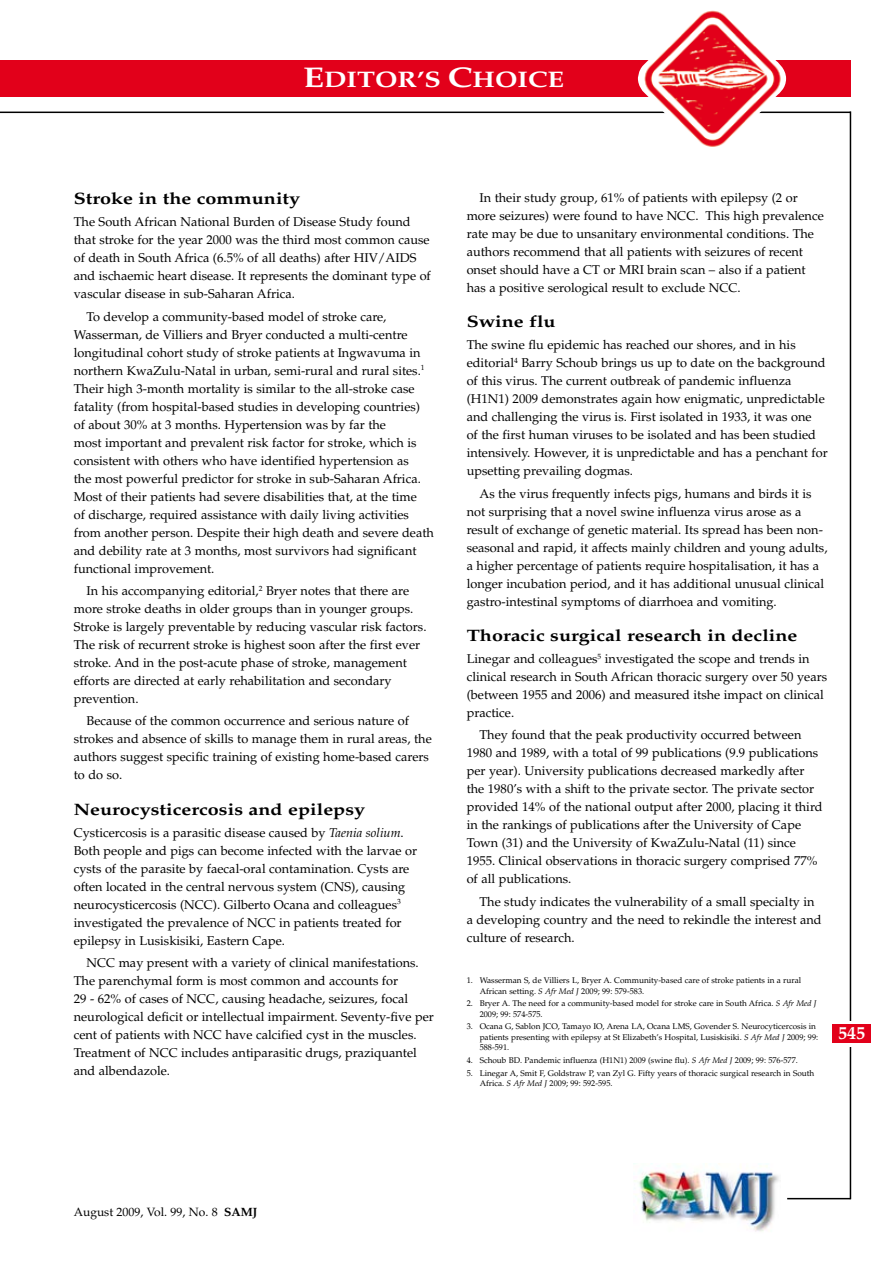
<style>
.page{position:relative;width:893px;height:1263px;background:#fff}
.page>*{position:absolute;margin:0;border:0;box-sizing:border-box;transform-origin:0 0}
.t1{font:700 22.5px "Palatino";color:#fff;scale:1.2 1}
.t2{font:700 18px "Palatino";color:#fff}
.t3{font:700 16.5px "Palatino";color:#000;scale:1.2 1}
.t4{font:12.75px/18px "Palatino";color:#000}
.t5{font:12px "Palatino";color:#000}
.t6{font:8.25px/10.5px "Palatino";color:#000}
.s1{font-size:28.5px}
.s2{font-style:italic}
.s3{font-weight:700}
</style>
<div class="page">
<hr style="left:850px;top:111px;width:1px;height:1088px;background:#000">
<div style="left:836px;top:1021px;width:28px;height:25px;background:#fff"></div>
<hr style="left:787px;top:1198px;width:64px;height:1px;background:#000">
<div style="left:0;top:60px;width:850px;height:37px;background:#e2001a"></div>
<hr style="left:0;top:112px;width:850px;height:1px;background:#000">
<img style="left:638px;top:10px;width:148px;height:137px">
<div style="left:832px;top:1024px;width:38px;height:19px;background:#e2001a"></div>
<img style="left:634px;top:1163px;width:145px;height:69px">
<h1 class="t1" style="left:303px;top:67px;width:219px"><span class="s1">E</span>DITOR’S <span class="s1">C</span>HOICE</h1>
<p class="t3" style="left:74px;top:189px;width:190px">Stroke in the community</p>
<p class="t4" style="left:74px;top:213px;width:359px">The South African National Burden of Disease Study found that stroke for the year 2000 was the third most common cause of death in South Africa (6.5% of all deaths) after HIV/AIDS and ischaemic heart disease. It represents the dominant type of vascular disease in sub-Saharan Africa.</p>
<p class="t4" style="left:74px;top:308px;width:362px;text-indent:13px">To develop a community-based model of stroke care, Wasserman, de Villiers and Bryer conducted a multi-centre longitudinal cohort study of stroke patients at Ingwavuma in northern KwaZulu-Natal in urban, semi-rural and rural sites.<sup>1<br></sup>Their high 3-month mortality is similar to the all-stroke case fatality (from hospital-based studies in developing countries) of about 30% at 3 months. Hypertension was by far the<br>most important and prevalent risk factor for stroke, which is consistent with others who have identified hypertension as<br>the most powerful predictor for stroke in sub-Saharan Africa.<br>Most of their patients had severe disabilities that, at the time<br>of discharge, required assistance with daily living activities from another person. Despite their high death and severe death and debility rate at 3 months, most survivors had significant functional improvement.</p>
<p class="t4" style="left:74px;top:582px;width:354px;text-indent:13px">In his accompanying editorial,<sup>2</sup> Bryer notes that there are more stroke deaths in older groups than in younger groups.<br>Stroke is largely preventable by reducing vascular risk factors.<br>The risk of recurrent stroke is highest soon after the first ever stroke. And in the post-acute phase of stroke, management efforts are directed at early rehabilitation and secondary prevention.</p>
<p class="t4" style="left:74px;top:712px;width:359px;text-indent:13px">Because of the common occurrence and serious nature of strokes and absence of skills to manage them in rural areas, the authors suggest specific training of existing home-based carers to do so.</p>
<p class="t3" style="left:74px;top:799px;width:244px">Neurocysticercosis and epilepsy</p>
<p class="t4" style="left:74px;top:824px;width:345px">Cysticercosis is a parasitic disease caused by <span class="s2">Taenia solium</span>.<br>Both people and pigs can become infected with the larvae or cysts of the parasite by faecal-oral contamination. Cysts are often located in the central nervous system (CNS), causing neurocysticercosis (NCC). Gilberto Ocana and colleagues<sup>3 </sup>investigated the prevalence of NCC in patients treated for epilepsy in Lusiskisiki, Eastern Cape.</p>
<p class="t4" style="left:74px;top:954px;width:362px;text-indent:13px">NCC may present with a variety of clinical manifestations.<br>The parenchymal form is most common and accounts for<br>29 - 62% of cases of NCC, causing headache, seizures, focal neurological deficit or intellectual impairment. Seventy-five per cent of patients with NCC have calcified cyst in the muscles.<br>Treatment of NCC includes antiparasitic drugs, praziquantel and albendazole.</p>
<p class="t4" style="left:467px;top:189px;width:359px;text-indent:13px">In their study group, 61% of patients with epilepsy (2 or more seizures) were found to have NCC. This high prevalence rate may be due to unsanitary environmental conditions. The authors recommend that all patients with seizures of recent onset should have a CT or MRI brain scan – also if a patient has a positive serological result to exclude NCC.</p>
<p class="t3" style="left:467px;top:312px;width:76px">Swine flu</p>
<p class="t4" style="left:467px;top:336px;width:363px">The swine flu epidemic has reached our shores, and in his editorial<sup>4</sup> Barry Schoub brings us up to date on the background of this virus. The current outbreak of pandemic influenza (H1N1) 2009 demonstrates again how enigmatic, unpredictable and challenging the virus is. First isolated in 1933, it was one<br>of the first human viruses to be isolated and has been studied intensively. However, it is unpredictable and has a penchant for upsetting prevailing dogmas.</p>
<p class="t4" style="left:467px;top:485px;width:362px;text-indent:13px">As the virus frequently infects pigs, humans and birds it is not surprising that a novel swine influenza virus arose as a result of exchange of genetic material. Its spread has been non&shy;seasonal and rapid, it affects mainly children and young adults, a higher percentage of patients require hospitalisation, it has a longer incubation period, and it has additional unusual clinical gastro-intestinal symptoms of diarrhoea and vomiting.</p>
<p class="t3" style="left:467px;top:626px;width:277px">Thoracic surgical research in decline</p>
<p class="t4" style="left:467px;top:650px;width:362px">Linegar and colleagues<sup>5</sup> investigated the scope and trends in clinical research in South African thoracic surgery over 50 years (between 1955 and 2006) and measured itshe impact on clinical practice.</p>
<p class="t4" style="left:467px;top:726px;width:357px;text-indent:13px">They found that the peak productivity occurred between 1980 and 1989, with a total of 99 publications (9.9 publications per year). University publications decreased markedly after the 1980’s with a shift to the private sector. The private sector provided 14% of the national output after 2000, placing it third in the rankings of publications after the University of Cape Town (31) and the University of KwaZulu-Natal (11) since 1955. Clinical observations in thoracic surgery comprised 77% of all publications.</p>
<p class="t4" style="left:467px;top:893px;width:356px;text-indent:13px">The study indicates the vulnerability of a small specialty in a developing country and the need to rekindle the interest and culture of research.</p>
<p class="t6" style="left:480px;top:975px;width:323px;text-indent:-13px">1. Wasserman S, de Villiers L, Bryer A. Community-based care of stroke patients in a rural<br>African setting. <span class="s2">S Afr Med J</span> 2009; 99: 579-583.</p>
<p class="t6" style="left:480px;top:998px;width:338px;text-indent:-13px">2. Bryer A. The need for a community-based model for stroke care in South Africa. <span class="s2">S Afr Med J<br></span>2009; 99: 574-575.</p>
<p class="t6" style="left:480px;top:1021px;width:340px;text-indent:-13px">3. Ocana G, Sablon JCO, Tamayo IO, Arena LA, Ocana LMS, Govender S. Neurocyticercosis in patients presenting with epilepsy at St Elizabeth’s Hospital, Lusiskisiki. <span class="s2">S Afr Med J</span> 2009; 99:<br>588-591.</p>
<p class="t6" style="left:467px;top:1055px;width:333px">4. Schoub BD. Pandemic influenza (H1N1) 2009 (swine flu). <span class="s2">S Afr Med J</span> 2009; 99: 576-577.</p>
<p class="t6" style="left:480px;top:1067px;width:336px;text-indent:-13px">5. Linegar A, Smit F, Goldstraw P, van Zyl G. Fifty years of thoracic surgical research in South<br>Africa. <span class="s2">S Afr Med J</span> 2009; 99: 592-595.</p>
<h2 class="t2" style="left:838px;top:1022px;width:28px">545</h2>
<p class="t5" style="left:74px;top:1205px;width:185px">August 2009, Vol. 99, No. 8 <span class="s3">SAMJ</span></p>
</div>
